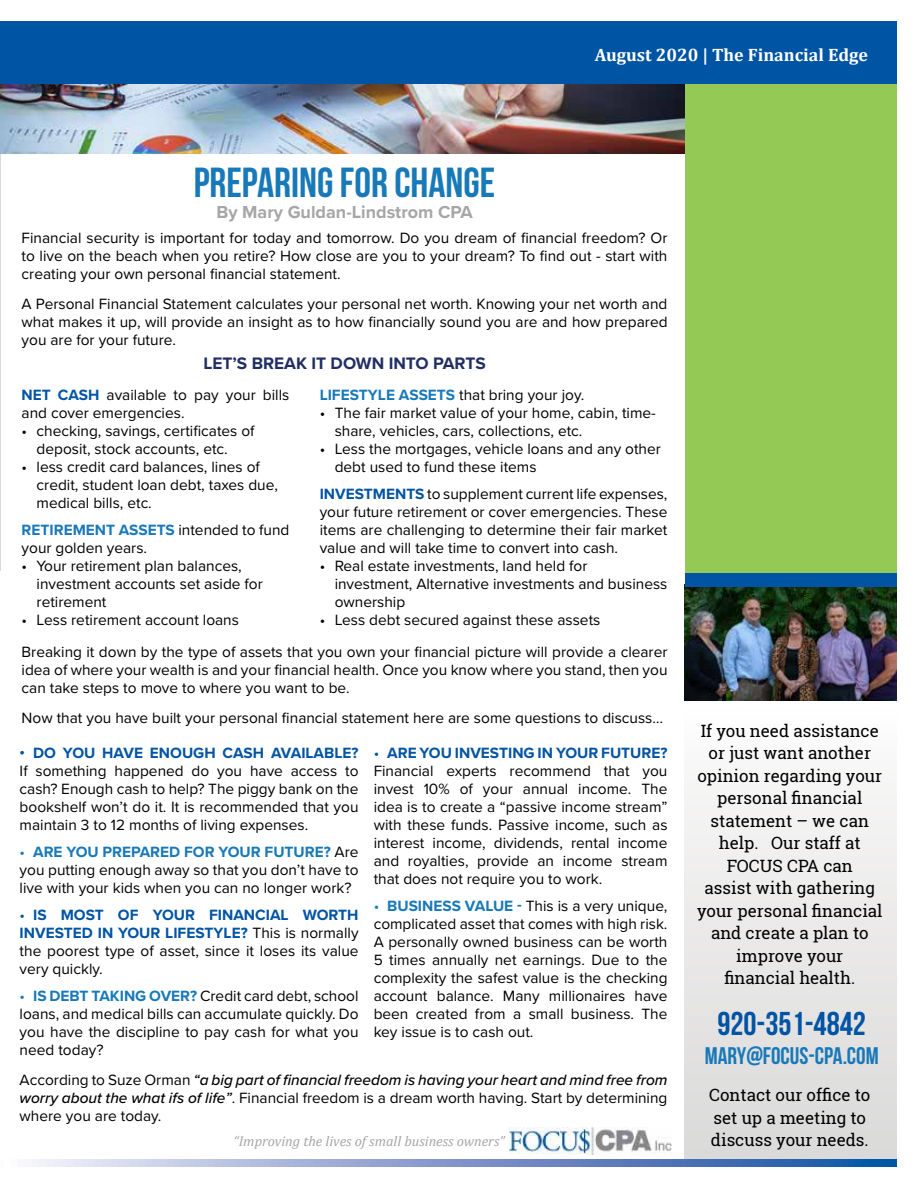
<style>
.page{position:relative;width:918px;height:1188px;background:#fff}
.page>*{position:absolute;margin:0;border:0;box-sizing:border-box;transform-origin:0 0}
.t1{font:42px "Bebas Neue";color:#1879b8}
.t2{font:33px "Bebas Neue";color:#0054a4}
.t3{font:24px "Bebas Neue";color:#1879b8}
.t4{font:700 18px "Cambria";color:#fff}
.t5{font:700 18px "Proxima Nova";color:#a6a6a6}
.t6{font:700 17.25px "Proxima Nova";color:#222e63}
.t7{font:16.95px/22.5px "Roboto Slab";color:#000;text-align:center}
.t8{font:15.45px/18px "Proxima Nova";color:#000;text-align:justify}
.t9{font:700 15.45px "Proxima Nova";color:#0054a4}
.t10{font:italic 14.25px "Cambria";color:#a6a6a6}
.s1{font-weight:700;color:#0054a4}
.s2{font-weight:700;color:#1879b8}
.s3{color:#1879b8}
.s4{color:#0054a4}
.s5{font-weight:500;font-style:italic}
</style>
<div class="page">
<div style="left:685px;top:708px;width:211px;height:458px;background:linear-gradient(to bottom,#fcfcfb,#d9d8d8)"></div>
<div style="left:685px;top:84px;width:211px;height:511px;background:#93c954"></div>
<hr style="left:0;top:84px;width:1px;height:487px;background:#d9d9d9">
<img style="left:510px;top:1128px;width:161px;height:27px">
<div style="left:0;top:22px;width:896px;height:62px;background:#0054a4"></div>
<img style="left:685px;top:586px;width:211px;height:114px">
<img style="left:0;top:84px;width:685px;height:69px">
<div style="left:685px;top:573px;width:211px;height:13px;background:#0054a4"></div>
<svg style="left:32px;top:1159px;width:864px;height:7px;background:#7f98ca"></svg>
<h1 class="t1" style="left:194px;top:159px;width:303px">PREPARING FOR CHANGE</h1>
<p class="t5" style="left:216px;top:199px;width:258px">By Mary Guldan-Lindstrom CPA</p>
<p class="t4" style="left:595px;top:42px;width:275px">August 2020 | The Financial Edge</p>
<p class="t8" style="left:22px;top:228px;width:647px">Financial security is important for today and tomorrow. Do you dream of financial freedom? Or to live on the beach when you retire? How close are you to your dream? To find out - start with creating your own personal financial statement.</p>
<p class="t8" style="left:22px;top:294px;width:647px">A Personal Financial Statement calculates your personal net worth. Knowing your net worth and what makes it up, will provide an insight as to how financially sound you are and how prepared you are for your future.</p>
<p class="t6" style="left:203px;top:350px;width:284px">LET’S BREAK IT DOWN INTO PARTS</p>
<p class="t8" style="left:22px;top:385px;width:269px"><span class="s1">NET CASH</span> available to pay your bills and cover emergencies.</p>
<p class="t8" style="left:37px;top:421px;width:220px;text-indent:-15px">• checking, savings, certificates of deposit, stock accounts, etc.</p>
<p class="t8" style="left:37px;top:457px;width:243px;text-align:left;text-indent:-15px">• less credit card balances, lines of credit, student loan debt, taxes due, medical bills, etc.</p>
<p class="t8" style="left:22px;top:520px;width:269px"><span class="s2">RETIREMENT ASSETS</span> intended to fund your golden years.</p>
<p class="t8" style="left:37px;top:556px;width:228px;text-align:left;text-indent:-15px">• Your retirement plan balances, investment accounts set aside for retirement</p>
<p class="t8" style="left:22px;top:610px;width:219px">• Less retirement account loans</p>
<p class="t8" style="left:320px;top:385px;width:266px"><span class="s2">LIFESTYLE ASSETS</span> that bring your joy.</p>
<p class="t8" style="left:335px;top:403px;width:323px;text-indent:-15px">• The fair market value of your home, cabin, time&shy;share, vehicles, cars, collections, etc.</p>
<p class="t8" style="left:335px;top:439px;width:328px;text-indent:-15px">• Less the mortgages, vehicle loans and any other debt used to fund these items</p>
<p class="t8" style="left:320px;top:484px;width:349px"><span class="s1">INVESTMENTS</span> to supplement current life expenses, your future retirement or cover emergencies. These items are challenging to determine their fair market value and will take time to convert into cash.</p>
<p class="t8" style="left:335px;top:556px;width:334px;text-align:left;text-indent:-15px">• Real estate investments, land held for investment, Alternative investments and business ownership</p>
<p class="t8" style="left:22px;top:603px;width:647px;line-height:32px;text-indent:298px">• Less debt secured against these assets<br>Breaking it down by the type of assets that you own your financial picture will provide a clearer</p>
<p class="t8" style="left:22px;top:660px;width:647px">idea of where your wealth is and your financial health. Once you know where you stand, then you can take steps to move to where you want to be.</p>
<p class="t8" style="left:22px;top:708px;width:643px">Now that you have built your personal financial statement here are some questions to discuss…</p>
<p class="t9" style="left:20px;top:741px;width:340px">• DO YOU HAVE ENOUGH CASH AVAILABLE?</p>
<p class="t8" style="left:20px;top:761px;width:340px">If something happened do you have access to cash? Enough cash to help? The piggy bank on the bookshelf won’t do it. It is recommended that you maintain 3 to 12 months of living expenses.</p>
<p class="t8" style="left:20px;top:842px;width:340px"><span class="s3">•</span> <span class="s2">ARE YOU PREPARED FOR YOUR FUTURE?</span> Are you putting enough away so that you don’t have to live with your kids when you can no longer work?</p>
<p class="t8" style="left:20px;top:905px;width:340px"><span class="s4">•</span> <span class="s1">IS MOST OF YOUR FINANCIAL WORTH INVESTED IN YOUR LIFESTYLE?</span> This is normally the poorest type of asset, since it loses its value very quickly.</p>
<p class="t8" style="left:20px;top:986px;width:340px"><span class="s3">•</span> <span class="s2">IS DEBT TAKING OVER?</span> Credit card debt, school loans, and medical bills can accumulate quickly. Do you have the discipline to pay cash for what you need today?</p>
<p class="t8" style="left:374px;top:743px;width:295px"><span class="s4">•</span> <span class="s1">ARE YOU INVESTING IN YOUR FUTURE?<br></span>Financial experts recommend that you invest 10% of your annual income. The idea is to create a “passive income stream” with these funds. Passive income, such as interest income, dividends, rental income and royalties, provide an income stream that does not require you to work.</p>
<p class="t8" style="left:374px;top:896px;width:295px"><span class="s3">•</span> <span class="s2">BUSINESS VALUE -</span> This is a very unique, complicated asset that comes with high risk.<br>A personally owned business can be worth 5 times annually net earnings. Due to the complexity the safest value is the checking account balance. Many millionaires have been created from a small business. The key issue is to cash out.</p>
<p class="t8" style="left:20px;top:1070px;width:649px">According to Suze Orman <span class="s5">“a big part of financial freedom is having your heart and mind free from worry about the what ifs of life”</span>. Financial freedom is a dream worth having. Start by determining where you are today.</p>
<p class="t10" style="left:234px;top:1131px;width:273px">“Improving the lives of small business owners”</p>
<p class="t7" style="left:697px;top:719px;width:187px">If you need assistance or just want another opinion regarding your personal financial statement – we can help. Our staff at<br>FOCUS CPA can<br>assist with gathering your personal financial and create a plan to improve your<br>financial health.</p>
<h2 class="t2" style="left:717px;top:1006px;width:150px">920-351-4842</h2>
<h3 class="t3" style="left:705px;top:1042px;width:175px">MARY@FOCUS-CPA.COM</h3>
<p class="t7" style="left:709px;top:1084px;width:163px;text-align:left">Contact our office to set up a meeting to discuss your needs.</p>
</div>
